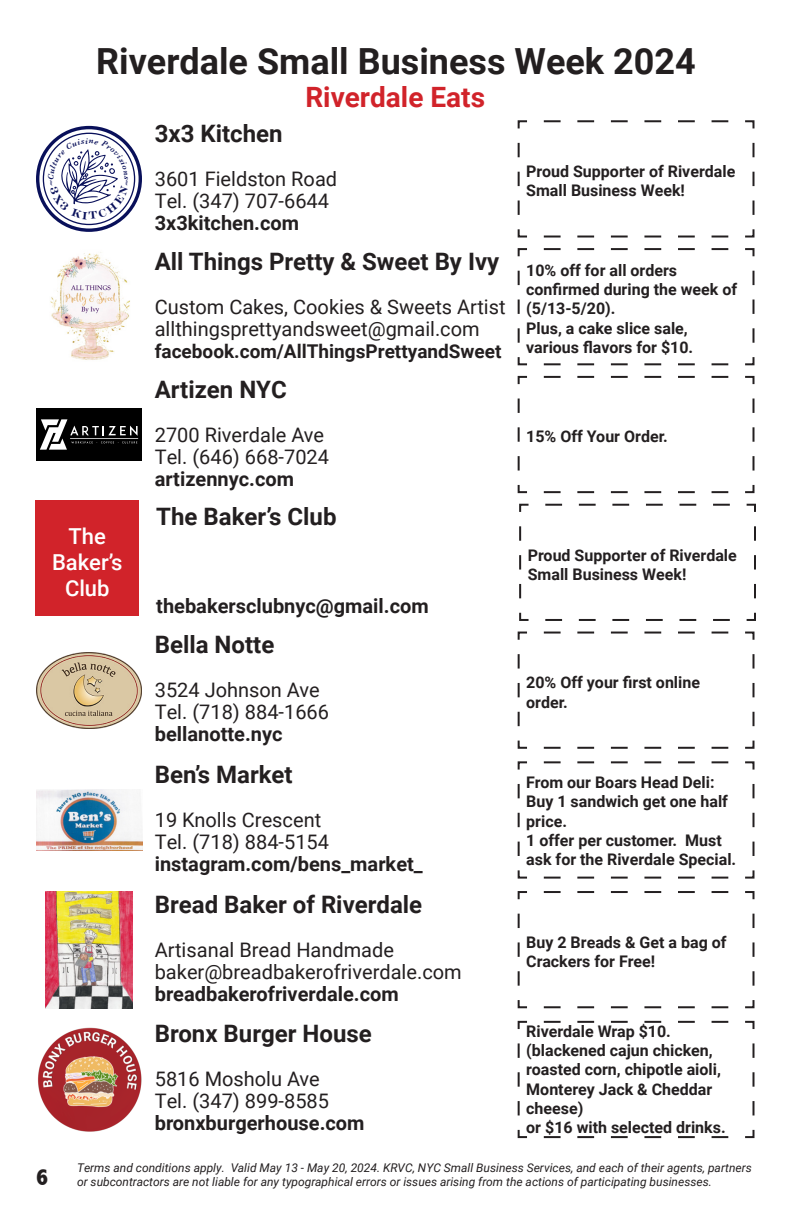
<style>
.page{position:relative;width:792px;height:1224px;background:#fff}
.page>*{position:absolute;margin:0;border:0;box-sizing:border-box;transform-origin:0 0}
.t1{font:700 36px "Roboto";color:#231f20}
.Heading{font:700 28px "Roboto";color:#d1232a}
.BusinessName{font:700 24px "Roboto";color:#231f20}
.t2{font:800 condensed 24px "Abadi";color:#231f20}
.t3{font:500 22px/26.4px "Roboto";color:#fff;text-align:center}
.Business_Address{font:20px "Roboto";color:#231f20}
.BusinessWebSocial{font:700 20px "Roboto";color:#231f20}
.BusinessWebSocial-2{font:700 19px "Roboto";color:#231f20}
.Discount{font:700 16px/19.2px "Roboto";color:#231f20}
.t4{font:italic 12px/14.4px "Roboto";color:#231f20}
</style>
<div class="page">
<svg style="left:517px;top:120px;width:238px;height:118px"></svg>
<svg style="left:517px;top:248px;width:238px;height:118px"></svg>
<img style="left:50px;top:252px;width:80px;height:108px">
<svg style="left:517px;top:375px;width:238px;height:119px"></svg>
<div style="left:36px;top:408px;width:106px;height:53px;background:#000"></div>
<svg style="left:40px;top:419px;width:98px;height:31px"></svg>
<svg style="left:517px;top:631px;width:238px;height:118px"></svg>
<img style="left:36px;top:652px;width:106px;height:76px">
<svg style="left:517px;top:761px;width:238px;height:118px"></svg>
<img style="left:36px;top:790px;width:106px;height:60px">
<svg style="left:517px;top:891px;width:238px;height:118px"></svg>
<img style="left:45px;top:891px;width:88px;height:117px">
<svg style="left:517px;top:1020px;width:238px;height:119px"></svg>
<img style="left:38px;top:1027px;width:104px;height:105px">
<svg style="left:519px;top:503px;width:237px;height:118px"></svg>
<div style="left:36px;top:500px;width:103px;height:115px;background:#d1232a"></div>
<svg style="left:36px;top:126px;width:106px;height:106px"></svg>
<h1 class="t1" style="left:96px;top:36px;width:601px">Riverdale Small Business Week 2024</h1>
<p class="t3" style="left:69px;top:522px;width:39px">The</p>
<p class="t3" style="left:52px;top:548px;width:72px">Baker’s<br>Club</p>
<p class="Heading" style="left:305px;top:78px;width:181px">Riverdale Eats</p>
<p class="BusinessName" style="left:155px;top:117px;width:129px">3x3 Kitchen</p>
<p class="Business_Address" style="left:155px;top:165px;width:184px">3601 Fieldston Road</p>
<p class="Business_Address" style="left:155px;top:187px;width:176px">Tel. (347) 707-6644</p>
<p class="BusinessWebSocial" style="left:155px;top:209px;width:146px">3x3kitchen.com</p>
<p class="BusinessName" style="left:155px;top:244px;width:346px">All Things Pretty &amp; Sweet By Ivy</p>
<p class="Business_Address" style="left:155px;top:293px;width:352px">Custom Cakes, Cookies &amp; Sweets Artist</p>
<p class="Business_Address" style="left:155px;top:315px;width:326px">allthingsprettyandsweet@gmail.com</p>
<p class="BusinessWebSocial-2" style="left:155px;top:338px;width:348px">facebook.com/AllThingsPrettyandSweet</p>
<p class="BusinessName" style="left:155px;top:372px;width:134px">Artizen NYC</p>
<p class="Business_Address" style="left:155px;top:420px;width:171px">2700 Riverdale Ave</p>
<p class="Business_Address" style="left:155px;top:442px;width:176px">Tel. (646) 668-7024</p>
<p class="BusinessWebSocial" style="left:155px;top:464px;width:141px">artizennyc.com</p>
<p class="BusinessName" style="left:156px;top:500px;width:182px">The Baker’s Club</p>
<p class="BusinessWebSocial" style="left:156px;top:592px;width:274px">thebakersclubnyc@gmail.com</p>
<p class="BusinessName" style="left:155px;top:628px;width:121px">Bella Notte</p>
<p class="Business_Address" style="left:155px;top:676px;width:166px">3524 Johnson Ave</p>
<p class="Business_Address" style="left:155px;top:698px;width:176px">Tel. (718) 884-1666</p>
<p class="BusinessWebSocial" style="left:155px;top:720px;width:129px">bellanotte.nyc</p>
<p class="BusinessName" style="left:155px;top:758px;width:139px">Ben’s Market</p>
<p class="Business_Address" style="left:155px;top:806px;width:168px">19 Knolls Crescent</p>
<p class="Business_Address" style="left:155px;top:828px;width:176px">Tel. (718) 884-5154</p>
<p class="BusinessWebSocial" style="left:155px;top:850px;width:270px">instagram.com/bens_market_</p>
<p class="BusinessName" style="left:155px;top:887px;width:269px">Bread Baker of Riverdale</p>
<p class="Business_Address" style="left:155px;top:936px;width:241px">Artisanal Bread Handmade</p>
<p class="Business_Address" style="left:155px;top:958px;width:308px">baker@breadbakerofriverdale.com</p>
<p class="BusinessWebSocial" style="left:155px;top:980px;width:246px">breadbakerofriverdale.com</p>
<p class="BusinessName" style="left:155px;top:1017px;width:219px">Bronx Burger House</p>
<p class="Business_Address" style="left:155px;top:1065px;width:167px">5816 Mosholu Ave</p>
<p class="Business_Address" style="left:155px;top:1087px;width:176px">Tel. (347) 899-8585</p>
<p class="BusinessWebSocial" style="left:155px;top:1109px;width:211px">bronxburgerhouse.com</p>
<p class="Discount" style="left:526px;top:161px;width:211px">Proud Supporter of Riverdale<br>Small Business Week!</p>
<p class="Discount" style="left:526px;top:260px;width:212px">10% off for all orders confirmed during the week of (5/13-5/20).</p>
<p class="Discount" style="left:526px;top:318px;width:168px">Plus, a cake slice sale, various flavors for $10.</p>
<p class="Discount" style="left:526px;top:426px;width:143px">15% Off Your Order.</p>
<p class="Discount" style="left:528px;top:545px;width:211px">Proud Supporter of Riverdale<br>Small Business Week!</p>
<p class="Discount" style="left:526px;top:672px;width:175px">20% Off your first online order.</p>
<p class="Discount" style="left:526px;top:772px;width:203px">From our Boars Head Deli:<br>Buy 1 sandwich get one half price.</p>
<p class="Discount" style="left:526px;top:830px;width:211px">1 offer per customer. Must ask for the Riverdale Special.</p>
<p class="Discount" style="left:526px;top:932px;width:202px">Buy 2 Breads &amp; Get a bag of<br>Crackers for Free!</p>
<p class="Discount" style="left:526px;top:1021px;width:146px">Riverdale Wrap $10.</p>
<p class="Discount" style="left:526px;top:1040px;width:196px">(blackened cajun chicken, roasted corn, chipotle aioli,<br>Monterey Jack &amp; Cheddar cheese)</p>
<p class="Discount" style="left:526px;top:1117px;width:201px">or $16 with selected drinks.</p>
<h3 class="t2" style="left:36px;top:1163px;width:14px">6</h3>
<p class="t4" style="left:77px;top:1160px;width:676px">Terms and conditions apply. Valid May 13 - May 20, 2024. KRVC, NYC Small Business Services, and each of their agents, partners or subcontractors are not liable for any typographical errors or issues arising from the actions of participating businesses.</p>
</div>
